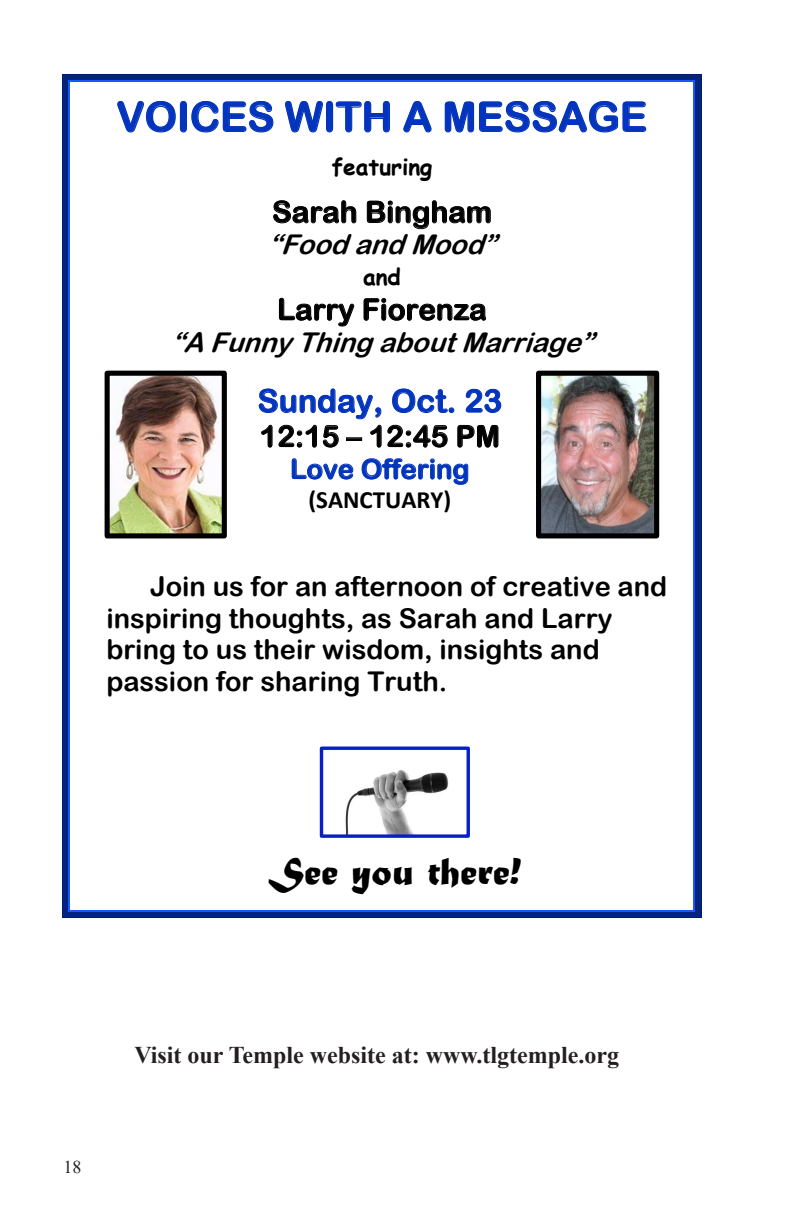
<style>
.page{position:relative;width:792px;height:1224px;background:#fff}
.page>*{position:absolute;margin:0;border:0;box-sizing:border-box;transform-origin:0 0}
.t1{font:40.8px "Arial Rounded MT Bold";color:#0334bd}
.t2{font:40.8px "Matura MT Script Capitals";color:#000}
.t3{font:31.8px "Arial Rounded MT Bold";color:#0334bd}
.t4{font:29.6px "Arial Rounded MT Bold";color:#000}
.t5{font:27.2px/31.6px "Arial Rounded MT Bold";color:#000}
.t6{font:italic 27.2px "Arial Rounded MT Bold";color:#000}
.t7{font:27.2px "Arial Rounded MT Bold";color:#0334bd}
.t8{font:700 25px "Calibri";color:#000}
.t9{font:700 24px "Times New Roman";color:#231f20}
.t10{font:700 22.8px "Comic Sans MS";color:#000}
.t11{font:18px "Times New Roman";color:#231f20}
</style>
<div class="page">
<img style="left:111px;top:377px;width:110px;height:155px">
<div style="left:105px;top:371px;width:122px;height:167px;border:5px solid #000"></div>
<img style="left:542px;top:377px;width:111px;height:155px">
<div style="left:536px;top:371px;width:123px;height:167px;border:5px solid #000"></div>
<img style="left:345px;top:770px;width:104px;height:64px">
<div style="left:320px;top:747px;width:150px;height:91px;border:3px solid #071ecb"></div>
<svg style="left:62px;top:74px;width:8px;height:8px"></svg>
<hr style="left:70px;top:74px;width:624px;height:2px;background:#011e69">
<div style="left:70px;top:76px;width:624px;height:5px;background:#02247e"></div>
<hr style="left:70px;top:81px;width:624px;height:1px;background:#1857fc">
<svg style="left:694px;top:74px;width:8px;height:8px"></svg>
<hr style="left:62px;top:82px;width:2px;height:828px;background:#011e69">
<div style="left:64px;top:82px;width:5px;height:828px;background:#02247e"></div>
<hr style="left:69px;top:82px;width:1px;height:828px;background:#1857fc">
<hr style="left:700px;top:82px;width:2px;height:828px;background:#011e69">
<div style="left:695px;top:82px;width:5px;height:828px;background:#02247e"></div>
<hr style="left:694px;top:82px;width:1px;height:828px;background:#1857fc">
<svg style="left:62px;top:910px;width:8px;height:8px"></svg>
<hr style="left:70px;top:916px;width:624px;height:2px;background:#011e69">
<div style="left:70px;top:911px;width:624px;height:5px;background:#02247e"></div>
<hr style="left:70px;top:910px;width:624px;height:1px;background:#1857fc">
<svg style="left:694px;top:910px;width:8px;height:8px"></svg>
<p class="t1" style="left:117px;top:93px;width:532px">VOICES WITH A MESSAGE</p>
<p class="t10" style="left:332px;top:150px;width:102px">featuring</p>
<p class="t4" style="left:272px;top:194px;width:221px">Sarah Bingham</p>
<p class="t6" style="left:268px;top:229px;width:239px">“FoodandMood”</p>
<p class="t10" style="left:363px;top:260px;width:39px">and</p>
<p class="t4" style="left:277px;top:292px;width:211px">Larry Fiorenza</p>
<p class="t6" style="left:171px;top:326px;width:434px">“A FunnyThingabout Marriage”</p>
<p class="t3" style="left:258px;top:382px;width:246px">Sunday, Oct. 23</p>
<p class="t4" style="left:260px;top:419px;width:242px">12:15 – 12:45 PM</p>
<p class="t7" style="left:290px;top:453px;width:181px">Love Offering</p>
<p class="t8" style="left:308px;top:482px;width:144px">(SANCTUARY)</p>
<p class="t5" style="left:106px;top:571px;width:562px;text-indent:44px">Join us for an afternoon of creative and inspiring thoughts, as Sarah and Larry bring to us their wisdom, insights and passion for sharing Truth.</p>
<p class="t2" style="left:268px;top:847px;width:255px">See you there!</p>
<p class="t11" style="left:64px;top:1154px;width:19px">18</p>
<p class="t9" style="left:134px;top:1038px;width:486px">Visit our Temple website at: www.tlgtemple.org</p>
</div>
